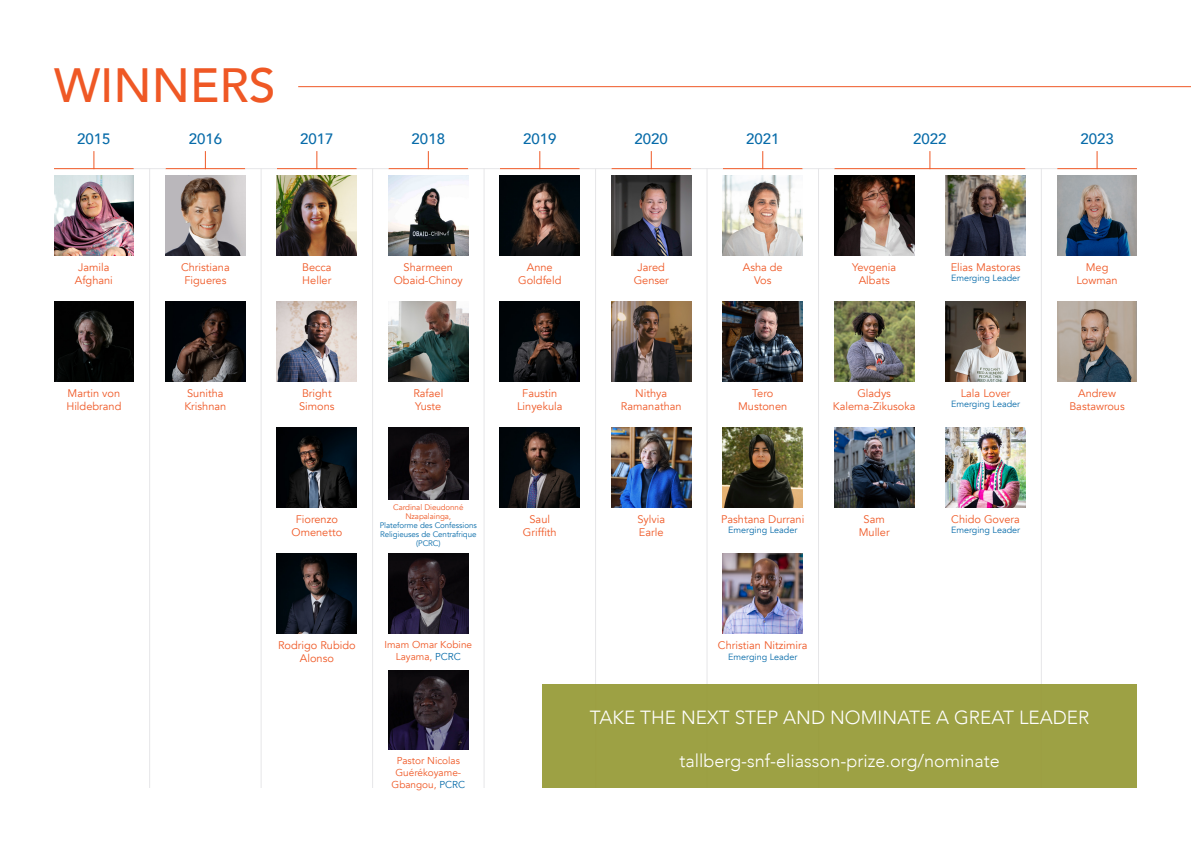
<style>
.page{position:relative;width:1191px;height:842px;background:#fff}
.page>*{position:absolute;margin:0;border:0;box-sizing:border-box;transform-origin:0 0}
.t1{font:500 48px "Avenir";color:#ef5825}
.t2{font:300 19px "Avenir";color:#fff}
.t3{font:300 18px "Avenir";color:#fff}
.t4{font:500 15px "Avenir";color:#076ba9}
.t5{font:11px/13.2px "Avenir";color:#ef5825;text-align:center}
.t6{font:10px/12px "Avenir";color:#ef5825;text-align:center}
.t7{font:9px "Avenir";color:#076ba9}
.t8{font:8px/9px "Avenir";letter-spacing:-.01em;color:#076ba9;text-align:center}
.t9{font:8px/9px "Avenir";letter-spacing:-.01em;color:#ef5825;text-align:center}
.s1{color:#076ba9}
</style>
<div class="page">
<hr style="left:298px;top:86px;width:893px;height:1px;background:#ef5825">
<hr style="left:54px;top:168px;width:80px;height:1px;background:#ef5825">
<hr style="left:500px;top:168px;width:79px;height:1px;background:#ef5825">
<hr style="left:277px;top:168px;width:80px;height:1px;background:#ef5825">
<hr style="left:723px;top:168px;width:79px;height:1px;background:#ef5825">
<hr style="left:388px;top:168px;width:80px;height:1px;background:#ef5825">
<hr style="left:834px;top:168px;width:191px;height:1px;background:#ef5825">
<hr style="left:1057px;top:168px;width:80px;height:1px;background:#ef5825">
<hr style="left:165px;top:168px;width:80px;height:1px;background:#ef5825">
<hr style="left:611px;top:168px;width:80px;height:1px;background:#ef5825">
<hr style="left:134px;top:168px;width:31px;height:1px;background:#e6e6e8">
<hr style="left:579px;top:168px;width:32px;height:1px;background:#e6e6e8">
<hr style="left:357px;top:168px;width:31px;height:1px;background:#e6e6e8">
<hr style="left:802px;top:168px;width:32px;height:1px;background:#e6e6e8">
<hr style="left:468px;top:168px;width:32px;height:1px;background:#e6e6e8">
<hr style="left:1025px;top:168px;width:32px;height:1px;background:#e6e6e8">
<hr style="left:245px;top:168px;width:32px;height:1px;background:#e6e6e8">
<hr style="left:691px;top:168px;width:32px;height:1px;background:#e6e6e8">
<hr style="left:149px;top:168px;width:1px;height:620px;background:#e6e6e8">
<hr style="left:595px;top:168px;width:1px;height:620px;background:#e6e6e8">
<hr style="left:372px;top:168px;width:1px;height:620px;background:#e6e6e8">
<hr style="left:818px;top:168px;width:1px;height:620px;background:#e6e6e8">
<hr style="left:483px;top:168px;width:1px;height:620px;background:#e6e6e8">
<hr style="left:1040px;top:168px;width:1px;height:620px;background:#e6e6e8">
<hr style="left:261px;top:168px;width:1px;height:620px;background:#e6e6e8">
<hr style="left:706px;top:168px;width:1px;height:620px;background:#e6e6e8">
<svg style="left:93px;top:151px;width:1px;height:18px"></svg>
<svg style="left:539px;top:151px;width:1px;height:17px"></svg>
<svg style="left:316px;top:151px;width:1px;height:18px"></svg>
<svg style="left:762px;top:151px;width:1px;height:17px"></svg>
<svg style="left:428px;top:151px;width:1px;height:17px"></svg>
<svg style="left:929px;top:151px;width:1px;height:18px"></svg>
<svg style="left:1096px;top:151px;width:1px;height:18px"></svg>
<svg style="left:205px;top:151px;width:1px;height:17px"></svg>
<svg style="left:651px;top:151px;width:1px;height:17px"></svg>
<img style="left:500px;top:176px;width:79px;height:80px">
<img style="left:277px;top:176px;width:80px;height:80px">
<img style="left:723px;top:176px;width:79px;height:80px">
<img style="left:945px;top:428px;width:80px;height:80px">
<img style="left:1057px;top:176px;width:80px;height:80px">
<img style="left:165px;top:176px;width:80px;height:80px">
<img style="left:611px;top:176px;width:80px;height:80px">
<img style="left:54px;top:176px;width:80px;height:80px">
<img style="left:500px;top:302px;width:79px;height:80px">
<img style="left:277px;top:302px;width:80px;height:80px">
<img style="left:723px;top:554px;width:79px;height:80px">
<img style="left:945px;top:176px;width:80px;height:80px">
<img style="left:1057px;top:302px;width:80px;height:80px">
<img style="left:165px;top:302px;width:80px;height:80px">
<img style="left:611px;top:302px;width:80px;height:80px">
<img style="left:611px;top:428px;width:80px;height:80px">
<img style="left:54px;top:302px;width:80px;height:80px">
<img style="left:500px;top:428px;width:79px;height:80px">
<img style="left:277px;top:428px;width:80px;height:80px">
<img style="left:723px;top:428px;width:79px;height:80px">
<img style="left:388px;top:428px;width:80px;height:72px">
<img style="left:388px;top:554px;width:80px;height:80px">
<img style="left:388px;top:670px;width:80px;height:80px">
<img style="left:277px;top:554px;width:80px;height:80px">
<img style="left:723px;top:302px;width:79px;height:80px">
<img style="left:945px;top:302px;width:80px;height:80px">
<img style="left:388px;top:176px;width:80px;height:79px">
<img style="left:834px;top:428px;width:80px;height:80px">
<div style="left:542px;top:684px;width:595px;height:104px;background:#9da144"></div>
<img style="left:388px;top:302px;width:80px;height:80px">
<img style="left:834px;top:176px;width:80px;height:80px">
<img style="left:834px;top:302px;width:80px;height:80px">
<p class="t1" style="left:54px;top:44px;width:223px">WINNERS</p>
<p class="t4" style="left:77px;top:126px;width:35px">2015</p>
<p class="t4" style="left:189px;top:126px;width:35px">2016</p>
<p class="t4" style="left:300px;top:126px;width:35px">2017</p>
<p class="t4" style="left:412px;top:126px;width:35px">2018</p>
<p class="t4" style="left:523px;top:126px;width:35px">2019</p>
<p class="t4" style="left:634px;top:126px;width:35px">2020</p>
<p class="t4" style="left:746px;top:126px;width:35px">2021</p>
<p class="t4" style="left:913px;top:126px;width:35px">2022</p>
<p class="t4" style="left:1080px;top:126px;width:35px">2023</p>
<p class="t5" style="left:78px;top:260px;width:33px">Jamila</p>
<p class="t5" style="left:75px;top:274px;width:40px">Afghani</p>
<p class="t5" style="left:66px;top:386px;width:56px;text-align:left">Martin von<br>Hildebrand</p>
<p class="t5" style="left:181px;top:260px;width:50px">Christiana<br>Figueres</p>
<p class="t5" style="left:637px;top:260px;width:29px">Jared</p>
<p class="t5" style="left:394px;top:260px;width:71px">Sharmeen<br>Obaid-Chinoy</p>
<p class="t5" style="left:302px;top:260px;width:31px">Becca</p>
<p class="t5" style="left:302px;top:274px;width:31px">Heller</p>
<p class="t5" style="left:527px;top:260px;width:27px">Anne</p>
<p class="t5" style="left:518px;top:274px;width:45px">Goldfeld</p>
<p class="t5" style="left:633px;top:274px;width:37px">Genser</p>
<p class="t5" style="left:743px;top:260px;width:41px">Asha de</p>
<p class="t5" style="left:754px;top:274px;width:19px">Vos</p>
<p class="t5" style="left:852px;top:260px;width:46px">Yevgenia</p>
<p class="t5" style="left:858px;top:274px;width:32px">Albats</p>
<p class="t5" style="left:950px;top:260px;width:71px">Elias Mastoras</p>
<p class="t7" style="left:951px;top:273px;width:71px">Emerging Leader</p>
<p class="t5" style="left:413px;top:386px;width:31px">Rafael</p>
<p class="t5" style="left:415px;top:400px;width:28px">Yuste</p>
<p class="t5" style="left:184px;top:386px;width:43px;text-align:left">Sunitha<br>Krishnan</p>
<p class="t5" style="left:621px;top:386px;width:62px">Nithya<br>Ramanathan</p>
<p class="t5" style="left:302px;top:386px;width:31px">Bright</p>
<p class="t5" style="left:299px;top:400px;width:37px">Simons</p>
<p class="t5" style="left:517px;top:386px;width:47px">Faustin<br>Linyekula</p>
<p class="t5" style="left:752px;top:386px;width:23px">Tero</p>
<p class="t5" style="left:738px;top:400px;width:51px">Mustonen</p>
<p class="t5" style="left:857px;top:386px;width:35px">Gladys</p>
<p class="t5" style="left:833px;top:400px;width:84px">Kalema-Zikusoka</p>
<p class="t9" style="left:393px;top:503px;width:72px">Cardinal Dieudonné<br>Nzapalainga,</p>
<p class="t8" style="left:380px;top:521px;width:99px">Plateforme des Confessions<br>Religieuses de Centrafrique (PCRC)</p>
<p class="t5" style="left:291px;top:512px;width:52px">Fiorenzo<br>Omenetto</p>
<p class="t5" style="left:721px;top:512px;width:85px">Pashtana Durrani</p>
<p class="t5" style="left:529px;top:512px;width:22px">Saul</p>
<p class="t5" style="left:523px;top:526px;width:35px">Griffith</p>
<p class="t5" style="left:637px;top:512px;width:29px">Sylvia</p>
<p class="t5" style="left:639px;top:526px;width:26px">Earle</p>
<p class="t7" style="left:728px;top:525px;width:71px">Emerging Leader</p>
<p class="t5" style="left:863px;top:512px;width:23px">Sam</p>
<p class="t5" style="left:858px;top:526px;width:32px">Muller</p>
<p class="t5" style="left:278px;top:638px;width:79px">Rodrigo Rubido<br>Alonso</p>
<p class="t6" style="left:384px;top:638px;width:89px">Imam Omar Kobine<br>Layama, <span class="s1">PCRC</span></p>
<p class="t5" style="left:718px;top:638px;width:91px">Christian Nitzimira</p>
<p class="t7" style="left:728px;top:651px;width:71px">Emerging Leader</p>
<p class="t5" style="left:960px;top:386px;width:51px">Lala Lover</p>
<p class="t7" style="left:951px;top:399px;width:71px">Emerging Leader</p>
<p class="t5" style="left:951px;top:512px;width:70px">Chido Govera</p>
<p class="t7" style="left:951px;top:525px;width:71px">Emerging Leader</p>
<p class="t5" style="left:1085px;top:260px;width:24px">Meg</p>
<p class="t5" style="left:1076px;top:274px;width:43px">Lowman</p>
<p class="t5" style="left:1069px;top:386px;width:57px">Andrew<br>Bastawrous</p>
<p class="t6" style="left:391px;top:755px;width:75px">Pastor Nicolas<br>Guérékoyame-<br>Gbangou, <span class="s1">PCRC</span></p>
<p class="t2" style="left:590px;top:706px;width:501px">TAKE THE NEXT STEP AND NOMINATE A GREAT LEADER</p>
<p class="t3" style="left:679px;top:750px;width:322px">tallberg-snf-eliasson-prize.org/nominate</p>
</div>
